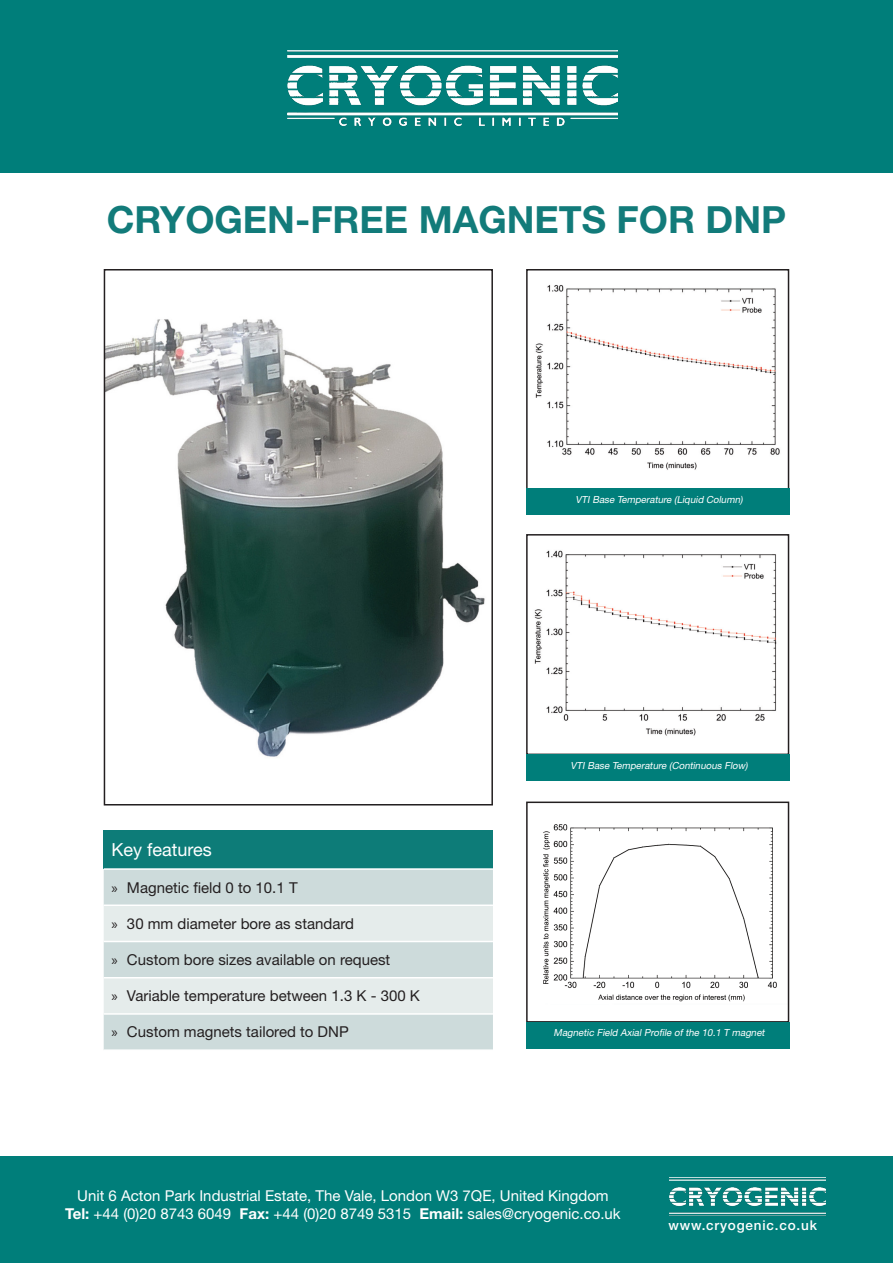
<style>
.page{position:relative;width:893px;height:1263px;background:#fff}
.page>*{position:absolute;margin:0;border:0;box-sizing:border-box;transform-origin:0 0}
.Bullets{font:700 37.5px "Helvetica Neue LT Std";color:#127b7a}
.Bullets-2{font:18px "Helvetica Neue LT Std";color:#fff}
.t1{font:15px "Helvetica Neue LT Std";color:#231f20}
.t2{font:15px "Helvetica Neue LT Std";color:#fff}
.t3{font:500 13.5px "Helvetica Neue LT Std";letter-spacing:.06em;color:#fff}
.tint-panel-bullets{font:italic 9.75px "Helvetica Neue LT Std";color:#fff}
.s1{font-family:"Myriad Pro"}
.s2{font-weight:700}
</style>
<div class="page">
<div style="left:0;top:0;width:893px;height:172px;background:#007e7a"></div>
<img style="left:287px;top:50px;width:331px;height:75px">
<img style="left:107px;top:319px;width:378px;height:438px">
<div style="left:104px;top:269px;width:389px;height:536px;border:2px solid #231f20"></div>
<img style="left:535px;top:285px;width:245px;height:185px">
<div style="left:526px;top:269px;width:263px;height:221px;border:2px solid #231f20"></div>
<img style="left:534px;top:550px;width:243px;height:186px">
<div style="left:526px;top:534px;width:263px;height:221px;border:2px solid #231f20"></div>
<div style="left:0;top:1157px;width:893px;height:106px;background:#007e7a"></div>
<img style="left:669px;top:1177px;width:156px;height:37px">
<div style="left:104px;top:831px;width:389px;height:38px;background:#0d7c78"></div>
<div style="left:104px;top:870px;width:389px;height:179px;background:#cddbdb"></div>
<svg style="left:104px;top:906px;width:389px;height:107px"></svg>
<hr style="left:104px;top:868px;width:389px;height:2px;background:#fff">
<hr style="left:104px;top:904px;width:389px;height:2px;background:#fff">
<hr style="left:104px;top:941px;width:389px;height:1px;background:#fff">
<hr style="left:104px;top:977px;width:389px;height:1px;background:#fff">
<hr style="left:104px;top:1013px;width:389px;height:2px;background:#fff">
<div style="left:526px;top:489px;width:263px;height:26px;background:#007e7a"></div>
<div style="left:526px;top:754px;width:263px;height:27px;background:#007e7a"></div>
<img style="left:543px;top:824px;width:234px;height:178px">
<div style="left:526px;top:801px;width:263px;height:221px;border:2px solid #231f20"></div>
<div style="left:526px;top:1022px;width:263px;height:26px;background:#007e7a"></div>
<p class="Bullets" style="left:107px;top:197px;width:681px">CRYOGEN-FREE MAGNETS FOR DNP</p>
<p class="tint-panel-bullets" style="left:576px;top:494px;width:169px">VTI Base Temperature (Liquid Column)</p>
<p class="Bullets-2" style="left:111px;top:839px;width:102px">Key features</p>
<p class="t1" style="left:111px;top:878px;width:188px"><span class="s1">»</span> Magnetic field 0 to 10.1 T</p>
<p class="t1" style="left:111px;top:914px;width:244px"><span class="s1">»</span> 30 mm diameter bore as standard</p>
<p class="t1" style="left:111px;top:951px;width:280px"><span class="s1">»</span> Custom bore sizes available on request</p>
<p class="t1" style="left:111px;top:987px;width:310px"><span class="s1">»</span> Variable temperature between 1.3 K - 300 K</p>
<p class="t1" style="left:111px;top:1023px;width:239px"><span class="s1">»</span> Custom magnets tailored to DNP</p>
<p class="tint-panel-bullets" style="left:571px;top:760px;width:179px">VTI Base Temperature (Continuous Flow)</p>
<p class="tint-panel-bullets" style="left:554px;top:1026px;width:215px">Magnetic Field Axial Profile of the 10.1 T magnet</p>
<p class="t2" style="left:77px;top:1187px;width:533px">Unit 6 Acton Park Industrial Estate, The Vale, London W3 7QE, United Kingdom</p>
<p class="t2" style="left:65px;top:1205px;width:557px"><span class="s2">Tel:</span> +44 (0)20 8743 6049 <span class="s2">Fax:</span> +44 (0)20 8749 5315 <span class="s2">Email:</span> sales@cryogenic.co.uk</p>
<p class="t3" style="left:668px;top:1217px;width:150px">www.cryogenic.co.uk</p>
</div>
